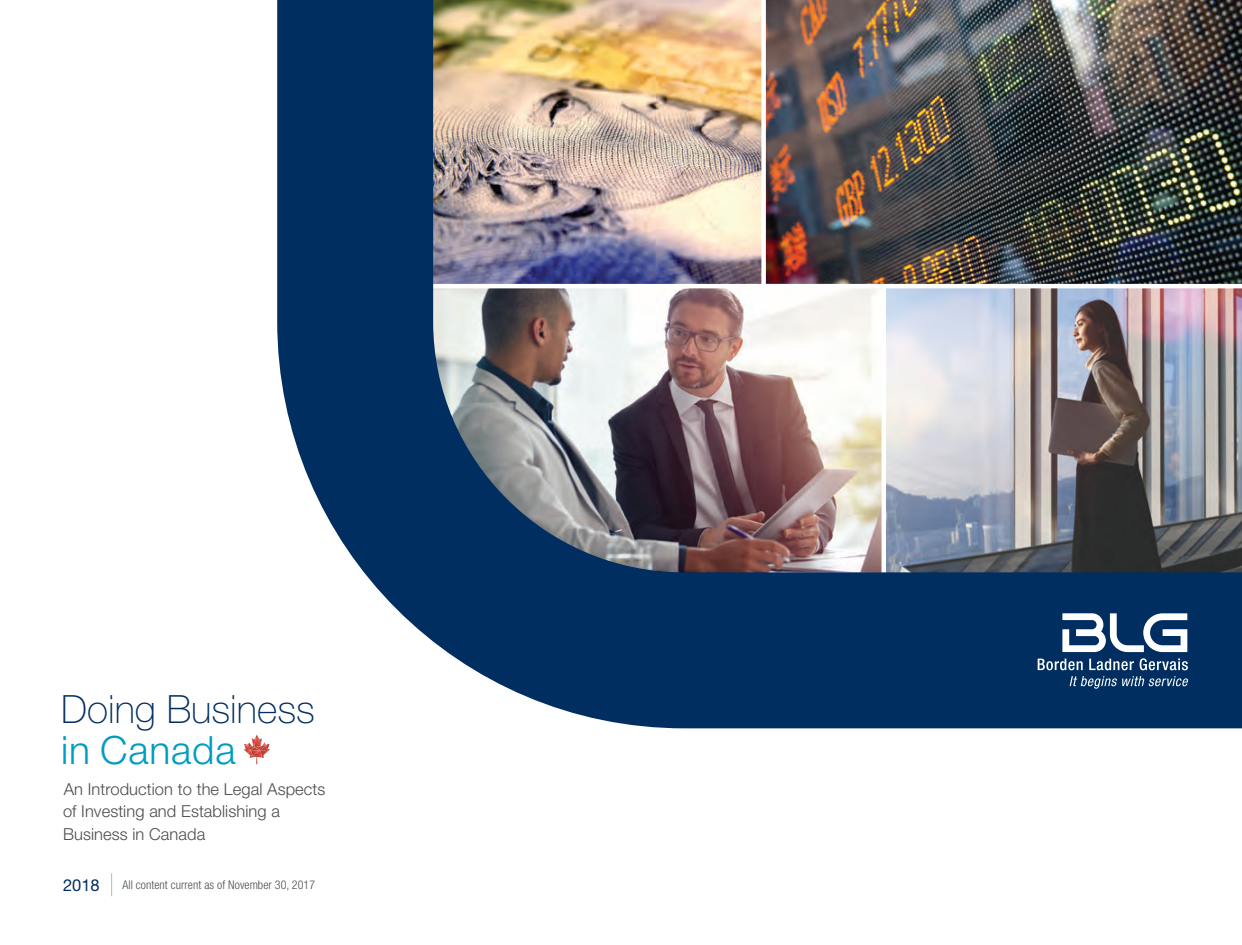
<style>
.page{position:relative;width:1242px;height:945px;background:#fff}
.page>*{position:absolute;margin:0;border:0;box-sizing:border-box;transform-origin:0 0}
.t1{font:100 39px/40.5px "Helvetica Neue LT Pro";color:#002e60}
.t2{font:300 16.5px/22.5px "Helvetica Neue LT Pro";letter-spacing:.005em;color:#4b4c4d}
.t3{font:16.5px "Helvetica Neue LT Pro";color:#002e60}
.t4{font:300 condensed 12px "Helvetica Neue LT Pro";letter-spacing:.005em;color:#4b4c4d}
.s1{font-weight:300;color:#009cc2}
</style>
<div class="page">
<svg style="left:244px;top:735px;width:26px;height:29px"></svg>
<svg style="left:111px;top:873px;width:1px;height:23px"></svg>
<img style="left:277px;top:0;width:965px;height:728px">
<svg style="left:1038px;top:659px;width:45px;height:11px"></svg>
<svg style="left:1089px;top:659px;width:45px;height:11px"></svg>
<svg style="left:1140px;top:658px;width:48px;height:12px"></svg>
<svg style="left:1062px;top:613px;width:125px;height:39px"></svg>
<svg style="left:1070px;top:676px;width:118px;height:13px;background:#395c83"></svg>
<p class="t1" style="left:61px;top:689px;width:255px">Doing Business <span class="s1">in Canada</span></p>
<p class="t2" style="left:63px;top:777px;width:264px">An Introduction to the Legal Aspects of Investing and Establishing a<br>Business in Canada</p>
<p class="t3" style="left:63px;top:875px;width:38px">2018</p>
<p class="t4" style="left:122px;top:878px;width:194px">All content current as of November 30, 2017</p>
</div>
